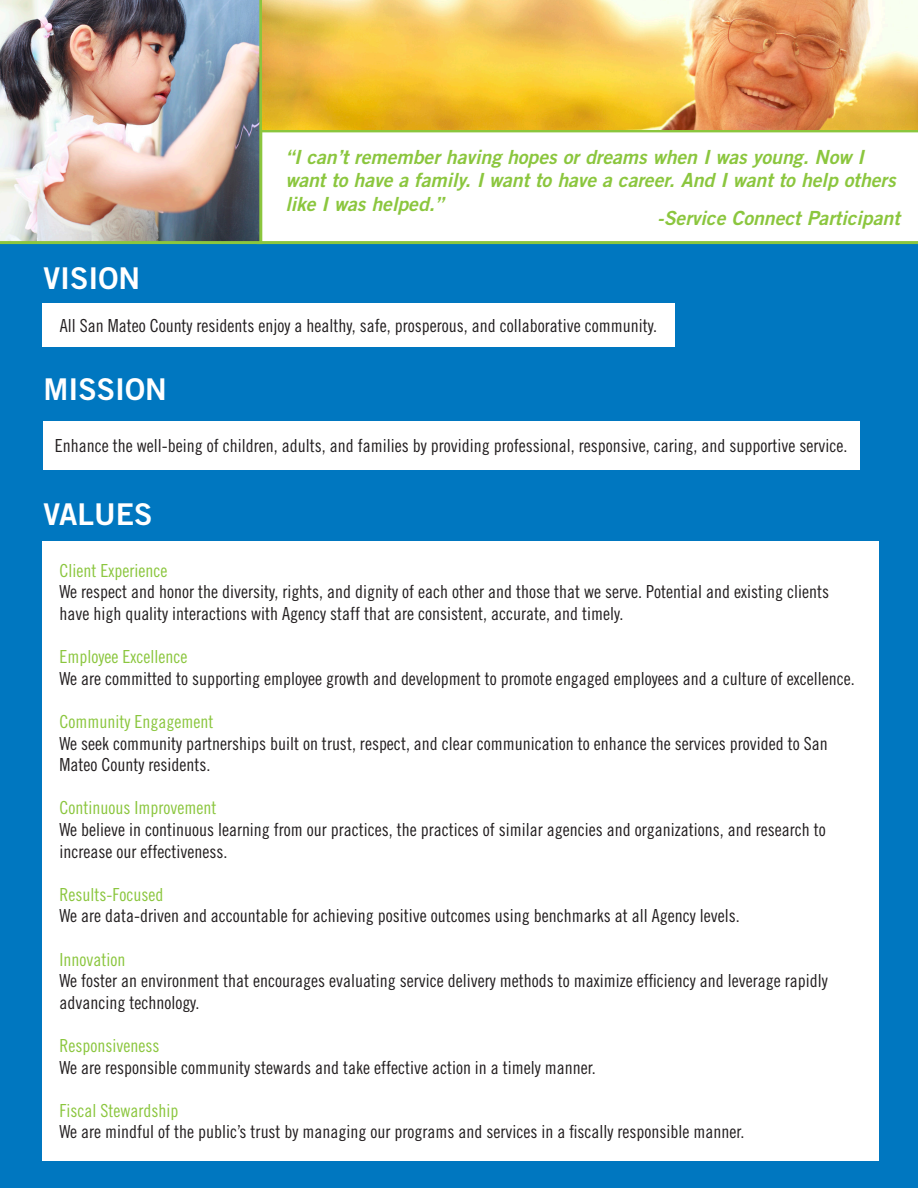
<style>
.page{position:relative;width:918px;height:1188px;background:#0077c0}
.page>*{position:absolute;margin:0;border:0;box-sizing:border-box;transform-origin:0 0}
.main_heading_white{font:30px "Trade Gothic LT Std Bd 2";color:#fff}
.quote{font:19.5px/23.4px "Trade Gothic LT Std Bd 2 Obl";color:#8bc63e}
.PP_Style_Main{font:18px/21.6px "Trade Gothic LT Std Cn 18";color:#231f20}
.PP_Style_Main-2{font:18px "Trade Gothic LT Std Cn 18";color:#8bc63e}
</style>
<div class="page">
<div style="left:42px;top:541px;width:837px;height:620px;background:#fff"></div>
<div style="left:43px;top:421px;width:817px;height:48px;background:#fff"></div>
<div style="left:42px;top:304px;width:633px;height:43px;background:#fff"></div>
<div style="left:262px;top:129px;width:656px;height:115px;background:#fff"></div>
<img style="left:0;top:0;width:262px;height:244px">
<img style="left:262px;top:0;width:656px;height:129px">
<p class="main_heading_white" style="left:44px;top:260px;width:98px">VISION</p>
<p class="quote" style="left:285px;top:146px;width:612px">“I can’t remember having hopes or dreams when I was young. Now I want to have a family. I want to have a career. And I want to help others like I was helped.”</p>
<p class="quote" style="left:657px;top:206px;width:244px">-Service Connect Participant</p>
<p class="PP_Style_Main" style="left:60px;top:314px;width:599px">All San Mateo County residents enjoy a healthy, safe, prosperous, and collaborative community.</p>
<p class="main_heading_white" style="left:44px;top:370px;width:125px">MISSION</p>
<p class="PP_Style_Main" style="left:55px;top:434px;width:794px">Enhance the well-being of children, adults, and families by providing professional, responsive, caring, and supportive service.</p>
<p class="main_heading_white" style="left:44px;top:495px;width:110px">VALUES</p>
<p class="PP_Style_Main-2" style="left:59px;top:560px;width:109px">Client Experience</p>
<p class="PP_Style_Main" style="left:59px;top:581px;width:771px">We respect and honor the diversity, rights, and dignity of each other and those that we serve. Potential and existing clients have high quality interactions with Agency staff that are consistent, accurate, and timely.</p>
<p class="PP_Style_Main-2" style="left:59px;top:646px;width:129px">Employee Excellence</p>
<p class="PP_Style_Main" style="left:59px;top:667px;width:797px">We are committed to supporting employee growth and development to promote engaged employees and a culture of excellence.</p>
<p class="PP_Style_Main-2" style="left:59px;top:711px;width:155px">Community Engagement</p>
<p class="PP_Style_Main" style="left:59px;top:732px;width:770px">We seek community partnerships built on trust, respect, and clear communication to enhance the services provided to San<br>Mateo County residents.</p>
<p class="PP_Style_Main-2" style="left:59px;top:797px;width:158px">Continuous Improvement</p>
<p class="PP_Style_Main" style="left:59px;top:819px;width:768px">We believe in continuous learning from our practices, the practices of similar agencies and organizations, and research to increase our effectiveness.</p>
<p class="PP_Style_Main-2" style="left:59px;top:884px;width:105px">Results-Focused</p>
<p class="PP_Style_Main" style="left:59px;top:905px;width:682px">We are data-driven and accountable for achieving positive outcomes using benchmarks at all Agency levels.</p>
<p class="PP_Style_Main-2" style="left:59px;top:948px;width:67px">Innovation</p>
<p class="PP_Style_Main" style="left:59px;top:970px;width:770px">We foster an environment that encourages evaluating service delivery methods to maximize efficiency and leverage rapidly advancing technology.</p>
<p class="PP_Style_Main-2" style="left:59px;top:1035px;width:101px">Responsiveness</p>
<p class="PP_Style_Main" style="left:59px;top:1056px;width:538px">We are responsible community stewards and take effective action in a timely manner.</p>
<p class="PP_Style_Main-2" style="left:59px;top:1100px;width:120px">Fiscal Stewardship</p>
<p class="PP_Style_Main" style="left:59px;top:1121px;width:687px">We are mindful of the public’s trust by managing our programs and services in a fiscally responsible manner.</p>
</div>
